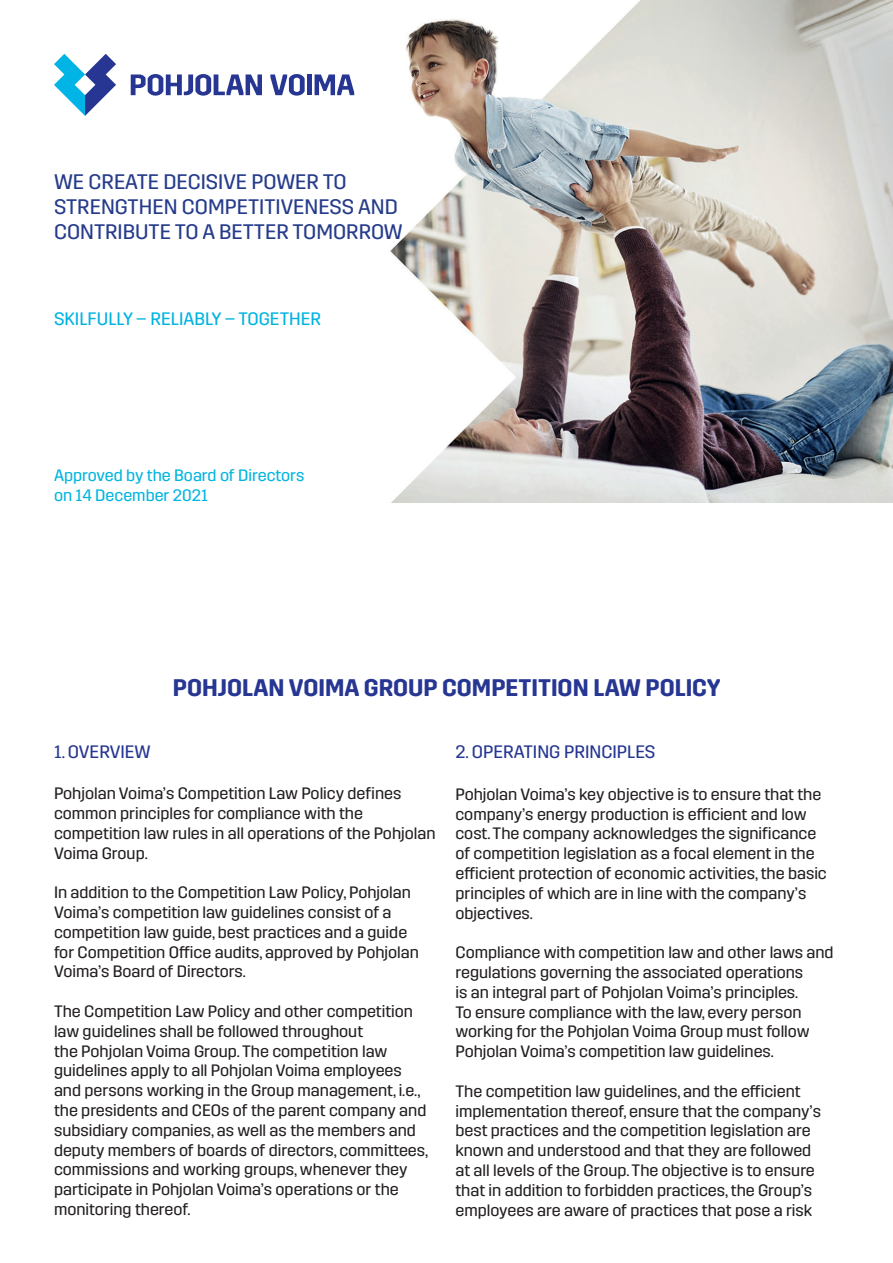
<style>
.page{position:relative;width:893px;height:1263px;background:#fff}
.page>*{position:absolute;margin:0;border:0;box-sizing:border-box;transform-origin:0 0}
.t1{font:600 24px "Trim";color:#263692}
.t2{font:21px/25.2px "Trim";color:#263c8b}
.t3{font:18px "Trim";color:#263692}
.t4{font:18px "Trim";color:#00b4e0}
.t5{font:16.5px/19.8px "Trim";color:#231f20}
.t6{font:16.5px/19.8px "Trim";color:#00b4e0}
</style>
<div class="page">
<img style="left:130px;top:0;width:763px;height:502px">
<svg style="left:54px;top:54px;width:62px;height:62px"></svg>
<svg style="left:131px;top:74px;width:131px;height:22px"></svg>
<svg style="left:270px;top:74px;width:35px;height:22px"></svg>
<div style="left:307px;top:74px;width:5px;height:21px;background:#263692"></div>
<svg style="left:315px;top:74px;width:39px;height:21px"></svg>
<p class="t2" style="left:54px;top:169px;width:350px">WE CREATE DECISIVE POWER TO<br>STRENGTHEN COMPETITIVENESS AND<br>CONTRIBUTE TO A BETTER TOMORROW</p>
<p class="t4" style="left:54px;top:308px;width:269px">SKILFULLY − RELIABLY − TOGETHER</p>
<p class="t6" style="left:54px;top:465px;width:252px">Approved by the Board of Directors on 14 December 2021</p>
<h1 class="t1" style="left:173px;top:674px;width:550px">POHJOLAN VOIMA GROUP COMPETITION LAW POLICY</h1>
<p class="t3" style="left:54px;top:741px;width:98px">1. OVERVIEW</p>
<p class="t5" style="left:54px;top:784px;width:383px">Pohjolan Voima’s Competition Law Policy defines common principles for compliance with the competition law rules in all operations of the Pohjolan Voima Group.</p>
<p class="t5" style="left:54px;top:883px;width:366px">In addition to the Competition Law Policy, Pohjolan Voima’s competition law guidelines consist of a competition law guide, best practices and a guide for Competition Office audits, approved by Pohjolan Voima’s Board of Directors.</p>
<p class="t5" style="left:54px;top:1001px;width:376px">The Competition Law Policy and other competition law guidelines shall be followed throughout<br>the Pohjolan Voima Group. The competition law guidelines apply to all Pohjolan Voima employees and persons working in the Group management, i.e., the presidents and CEOs of the parent company and subsidiary companies, as well as the members and deputy members of boards of directors, committees, commissions and working groups, whenever they participate in Pohjolan Voima’s operations or the monitoring thereof.</p>
<p class="t3" style="left:455px;top:741px;width:202px">2. OPERATING PRINCIPLES</p>
<p class="t5" style="left:455px;top:784px;width:373px">Pohjolan Voima’s key objective is to ensure that the company’s energy production is efficient and low cost. The company acknowledges the significance of competition legislation as a focal element in the efficient protection of economic activities, the basic principles of which are in line with the company’s objectives.</p>
<p class="t5" style="left:455px;top:943px;width:380px">Compliance with competition law and other laws and regulations governing the associated operations<br>is an integral part of Pohjolan Voima’s principles.<br>To ensure compliance with the law, every person working for the Pohjolan Voima Group must follow Pohjolan Voima’s competition law guidelines.</p>
<p class="t5" style="left:455px;top:1081px;width:367px">The competition law guidelines, and the efficient implementation thereof, ensure that the company’s best practices and the competition legislation are known and understood and that they are followed at all levels of the Group. The objective is to ensure that in addition to forbidden practices, the Group’s employees are aware of practices that pose a risk</p>
</div>
